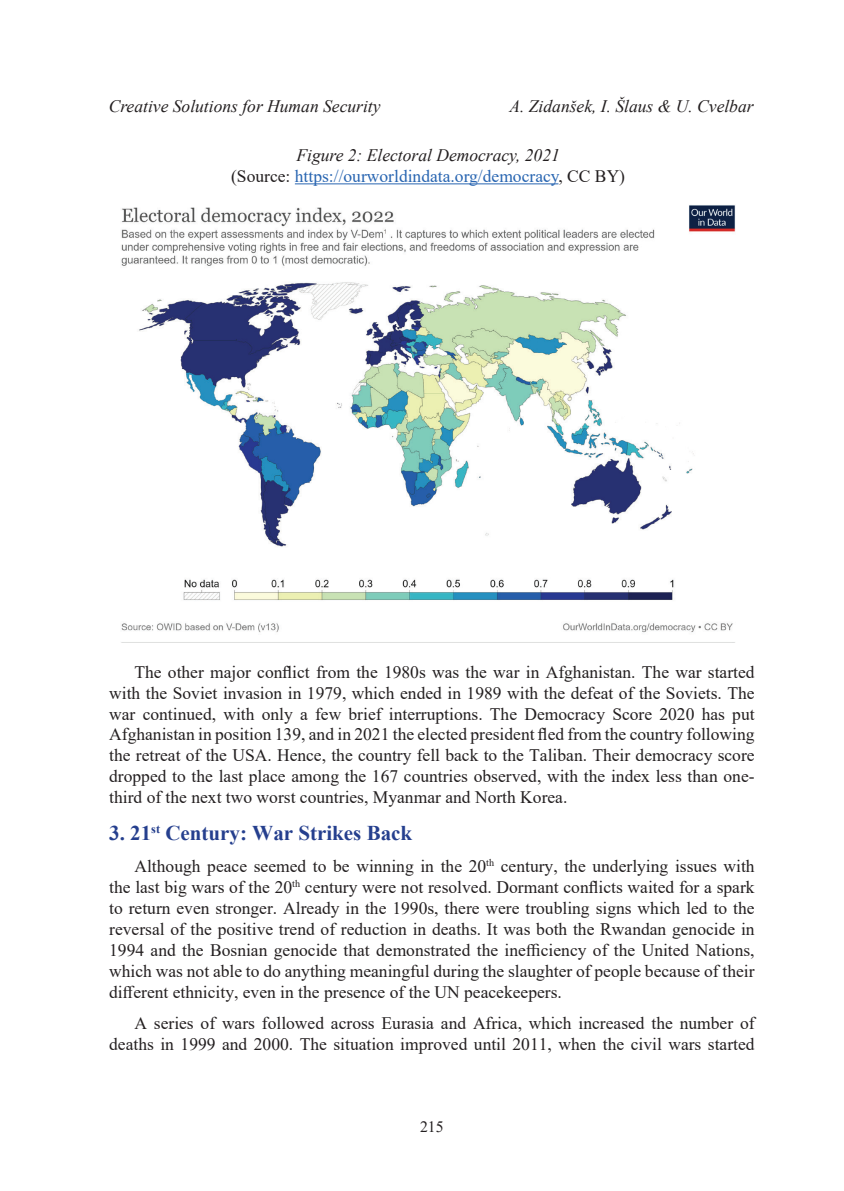
<style>
.page{position:relative;width:844px;height:1191px;background:#fff}
.page>*{position:absolute;margin:0;border:0;box-sizing:border-box;transform-origin:0 0}
.t1{font:700 21px "Times New Roman";color:#253f8e}
.t2{font:17.5px/21px "Times New Roman";color:#231f20;text-align:justify}
.t3{font:17.5px/21px "Times New Roman";color:#2865b1;text-align:center}
.t4{font:italic 17.5px "Times New Roman";color:#231f20}
.t5{font:15.75px "Times New Roman";color:#231f20}
.s1{font-style:italic;color:#231f20}
.s2{color:#231f20}
</style>
<div class="page">
<img style="left:121px;top:205px;width:615px;height:438px">
<hr style="left:295px;top:183px;width:263px;height:1px;background:#2865b1">
<p class="t4" style="left:109px;top:94px;width:273px">Creative Solutions for Human Security</p>
<p class="t4" style="left:509px;top:94px;width:246px">A. Zidanšek, I. Šlaus &amp; U. Cvelbar</p>
<p class="t3" style="left:231px;top:144px;width:395px"><span class="s1">Figure 2: Electoral Democracy, 2021<br></span><span class="s2">(Source:</span> https://ourworldindata.org/democracy<span class="s2">, CC BY)</span></p>
<p class="t2" style="left:109px;top:661px;width:646px;text-indent:25px">The other major conflict from the 1980s was the war in Afghanistan. The war started with the Soviet invasion in 1979, which ended in 1989 with the defeat of the Soviets. The war continued, with only a few brief interruptions. The Democracy Score 2020 has put Afghanistan in position 139, and in 2021 the elected president fled from the country following the retreat of the USA. Hence, the country fell back to the Taliban. Their democracy score dropped to the last place among the 167 countries observed, with the index less than one&shy;third of the next two worst countries, Myanmar and North Korea.</p>
<p class="t1" style="left:109px;top:818px;width:304px">3. 21<sup>st</sup> Century: War Strikes Back</p>
<p class="t2" style="left:109px;top:855px;width:646px;text-indent:25px">Although peace seemed to be winning in the 20<sup>th</sup> century, the underlying issues with the last big wars of the 20<sup>th</sup> century were not resolved. Dormant conflicts waited for a spark to return even stronger. Already in the 1990s, there were troubling signs which led to the reversal of the positive trend of reduction in deaths. It was both the Rwandan genocide in 1994 and the Bosnian genocide that demonstrated the inefficiency of the United Nations, which was not able to do anything meaningful during the slaughter of people because of their different ethnicity, even in the presence of the UN peacekeepers.</p>
<p class="t2" style="left:109px;top:1012px;width:646px;text-align:right">A series of wars followed across Eurasia and Africa, which increased the number of deaths in 1999 and 2000. The situation improved until 2011, when the civil wars started</p>
<p class="t5" style="left:420px;top:1116px;width:25px">215</p>
</div>
